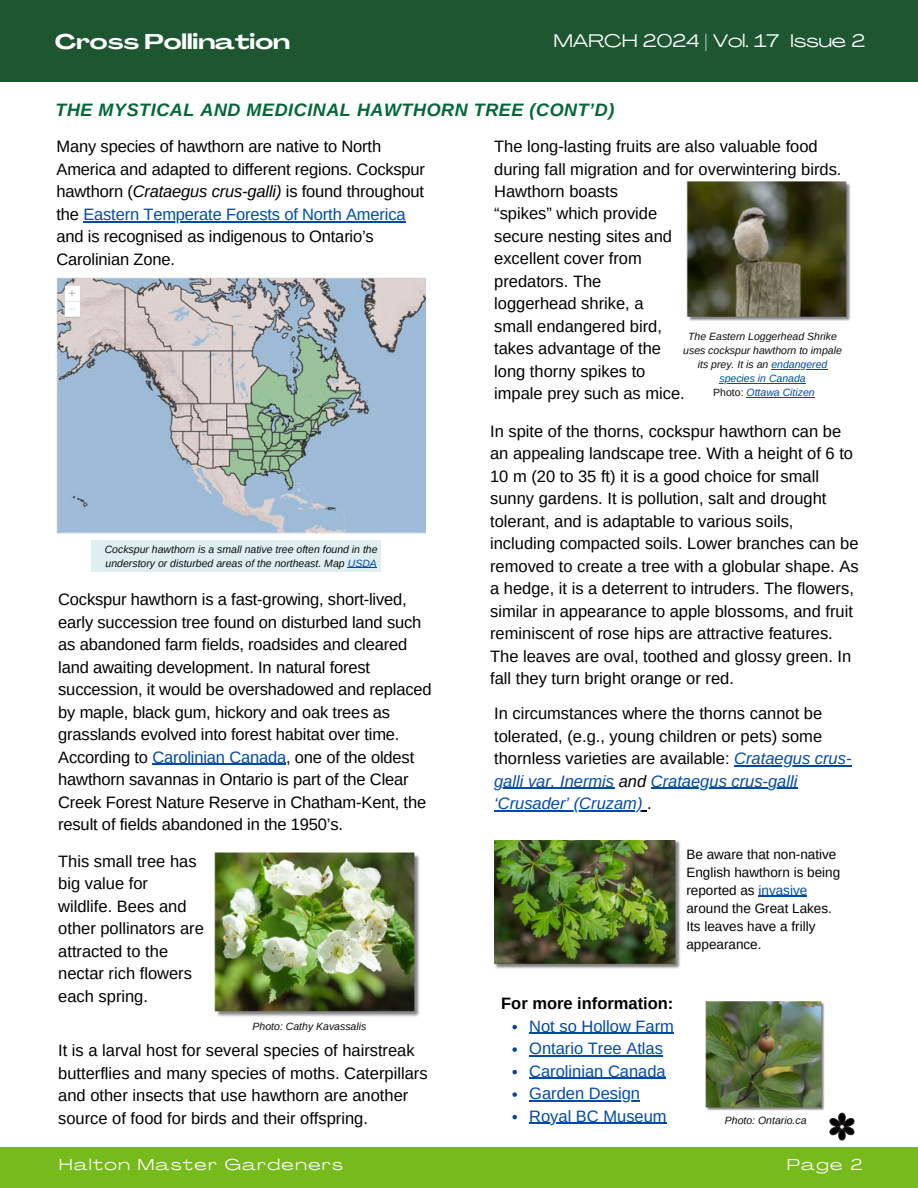
<style>
.page{position:relative;width:918px;height:1188px;background:#fff}
.page>*{position:absolute;margin:0;border:0;box-sizing:border-box;transform-origin:0 0}
.t1{font:700 21px "Agrandir Grand";color:#fff}
.t2{font:italic 700 18px "Arimo";letter-spacing:.03em;color:#006837}
.t3{font:18px "Agrandir Grand";color:#fff}
.t4{font:16.5px/22.5px "Arimo";color:#000}
.t5{font:16.5px "Arimo";color:#004aad}
.t6{font:italic 16.5px "Arimo";color:#004aad}
.t7{font:700 16.5px "Arimo";color:#000}
.t8{font:15.6px "Agrandir Grand";letter-spacing:.1em;color:#fff}
.t9{font:13.5px/18px "Arimo";color:#000}
.t10{font:italic 10.5px/14px "Arimo";color:#0d0e0d;text-align:center}
.t11{font:italic 10.5px/14px "Arimo";color:#004aad;text-align:center}
.s1{font-style:italic}
.s2{color:#004aad}
.s3{font-style:normal;color:#0d0e0d}
.s4{font-style:italic;color:#004aad}
.s5{color:#000}
.s6{font-style:normal;color:#000}
</style>
<div class="page">
<div style="left:0;top:1147px;width:918px;height:41px;background:#76ba1b"></div>
<div style="left:0;top:0;width:918px;height:82px;background:#1e5631"></div>
<svg style="left:829px;top:1112px;width:26px;height:29px"></svg>
<img style="left:57px;top:278px;width:369px;height:255px">
<div style="left:92px;top:540px;width:289px;height:32px;background:#deeef1"></div>
<img style="left:494px;top:841px;width:186px;height:127px">
<img style="left:214px;top:853px;width:206px;height:164px">
<img style="left:686px;top:182px;width:165px;height:139px">
<img style="left:705px;top:1002px;width:120px;height:109px">
<svg style="left:512px;top:1025px;width:5px;height:4px"></svg>
<hr style="left:529px;top:1033px;width:145px;height:1px;background:#004aad">
<svg style="left:512px;top:1047px;width:5px;height:5px"></svg>
<hr style="left:529px;top:1055px;width:134px;height:1px;background:#004aad">
<svg style="left:512px;top:1070px;width:5px;height:4px"></svg>
<hr style="left:529px;top:1078px;width:137px;height:1px;background:#004aad">
<svg style="left:512px;top:1092px;width:5px;height:5px"></svg>
<hr style="left:529px;top:1100px;width:111px;height:1px;background:#004aad">
<svg style="left:512px;top:1115px;width:5px;height:4px"></svg>
<hr style="left:529px;top:1123px;width:138px;height:1px;background:#004aad">
<hr style="left:734px;top:765px;width:118px;height:1px;background:#004aad">
<hr style="left:494px;top:788px;width:120px;height:1px;background:#004aad">
<hr style="left:651px;top:788px;width:81px;height:1px;background:#004aad">
<svg style="left:732px;top:788px;width:65px;height:1px"></svg>
<hr style="left:494px;top:810px;width:149px;height:1px;background:#004aad">
<hr style="left:771px;top:369px;width:56px;height:1px;background:#004aad">
<hr style="left:719px;top:383px;width:87px;height:1px;background:#004aad">
<hr style="left:747px;top:397px;width:68px;height:1px;background:#004aad">
<hr style="left:83px;top:221px;width:322px;height:1px;background:#004aad">
<hr style="left:152px;top:764px;width:134px;height:1px;background:#004aad">
<svg style="left:348px;top:567px;width:29px;height:1px"></svg>
<hr style="left:759px;top:896px;width:48px;height:1px;background:#004aad">
<p class="t1" style="left:55px;top:33px;width:237px">Cross Pollination</p>
<p class="t3" style="left:554px;top:34px;width:313px">MARCH 2024 | Vol. 17 Issue 2</p>
<p class="t2" style="left:55px;top:100px;width:560px">THE MYSTICAL AND MEDICINAL HAWTHORN TREE (CONT’D)</p>
<p class="t4" style="left:57px;top:135px;width:370px">Many species of hawthorn are native to North America and adapted to different regions. Cockspur hawthorn (<span class="s1">Crataegus crus-galli)</span> is found throughout the <span class="s2">Eastern Temperate Forests of North America</span></p>
<h4 class="t4" style="left:57px;top:225px;width:319px">and is recognised as indigenous to Ontario’s<br>Carolinian Zone.</h4>
<h5 class="t10" style="left:105px;top:542px;width:274px;text-align:left">Cockspur hawthorn is a small native tree often found in the understory or disturbed areas of the northeast. Map <span class="s2">USDA</span></h5>
<p class="t4" style="left:58px;top:588px;width:375px">Cockspur hawthorn is a fast-growing, short-lived, early succession tree found on disturbed land such as abandoned farm fields, roadsides and cleared land awaiting development. In natural forest succession, it would be overshadowed and replaced by maple, black gum, hickory and oak trees as grasslands evolved into forest habitat over time.<br>According to <span class="s2">Carolinian Canada</span>, one of the oldest hawthorn savannas in Ontario is part of the Clear Creek Forest Nature Reserve in Chatham-Kent, the result of fields abandoned in the 1950’s.</p>
<p class="t4" style="left:58px;top:850px;width:147px">This small tree has big value for wildlife. Bees and other pollinators are attracted to the nectar rich flowers each spring.</p>
<p class="t4" style="left:58px;top:1039px;width:371px">It is a larval host for several species of hairstreak butterflies and many species of moths. Caterpillars and other insects that use hawthorn are another source of food for birds and their offspring.</p>
<p class="t10" style="left:253px;top:1019px;width:115px">Photo: Cathy Kavassalis</p>
<p class="t4" style="left:494px;top:135px;width:349px">The long-lasting fruits are also valuable food during fall migration and for overwintering birds.<br>Hawthorn boasts</p>
<p class="t4" style="left:494px;top:202px;width:192px">“spikes” which provide secure nesting sites and excellent cover from predators. The loggerhead shrike, a small endangered bird, takes advantage of the long thorny spikes to impale prey such as mice.</p>
<p class="t10" style="left:683px;top:329px;width:160px">The Eastern Loggerhead Shrike uses cockspur hawthorn to impale its prey. It is an <span class="s2">endangered</span></p>
<p class="t11" style="left:713px;top:371px;width:103px">species in Canada<br><span class="s3">Photo:</span> Ottawa Citizen</p>
<p class="t4" style="left:490px;top:420px;width:370px">In spite of the thorns, cockspur hawthorn can be an appealing landscape tree. With a height of 6 to 10 m (20 to 35 ft) it is a good choice for small sunny gardens. It is pollution, salt and drought tolerant, and is adaptable to various soils, including compacted soils. Lower branches can be removed to create a tree with a globular shape. As a hedge, it is a deterrent to intruders. The flowers, similar in appearance to apple blossoms, and fruit reminiscent of rose hips are attractive features.<br>The leaves are oval, toothed and glossy green. In fall they turn bright orange or red.</p>
<p class="t4" style="left:494px;top:702px;width:359px">In circumstances where the thorns cannot be tolerated, (e.g., young children or pets) some thornless varieties are available: <span class="s4">Crataegus crus-</span></p>
<h4 class="t6" style="left:494px;top:772px;width:305px">galli var. Inermis <span class="s5">and</span> Crataegus crus-galli</h4>
<h4 class="t6" style="left:494px;top:794px;width:159px">‘Crusader’ (Cruzam) <span class="s6">.</span></h4>
<h5 class="t9" style="left:686px;top:845px;width:155px">Be aware that non-native<br>English hawthorn is being reported as <span class="s2">invasive </span>around the Great Lakes.<br>Its leaves have a frilly appearance.</h5>
<p class="t7" style="left:501px;top:994px;width:174px">For more information:</p>
<h4 class="t5" style="left:529px;top:1017px;width:146px">Not so Hollow Farm</h4>
<p class="t5" style="left:529px;top:1039px;width:135px">Ontario Tree Atlas</p>
<p class="t5" style="left:529px;top:1062px;width:138px">Carolinian Canada</p>
<p class="t5" style="left:529px;top:1084px;width:112px">Garden Design</p>
<h4 class="t5" style="left:529px;top:1107px;width:139px">Royal BC Museum</h4>
<p class="t10" style="left:725px;top:1114px;width:83px">Photo: Ontario.ca</p>
<p class="t8" style="left:59px;top:1159px;width:285px">Halton Master Gardeners</p>
<h3 class="t8" style="left:787px;top:1159px;width:77px">Page 2</h3>
</div>
